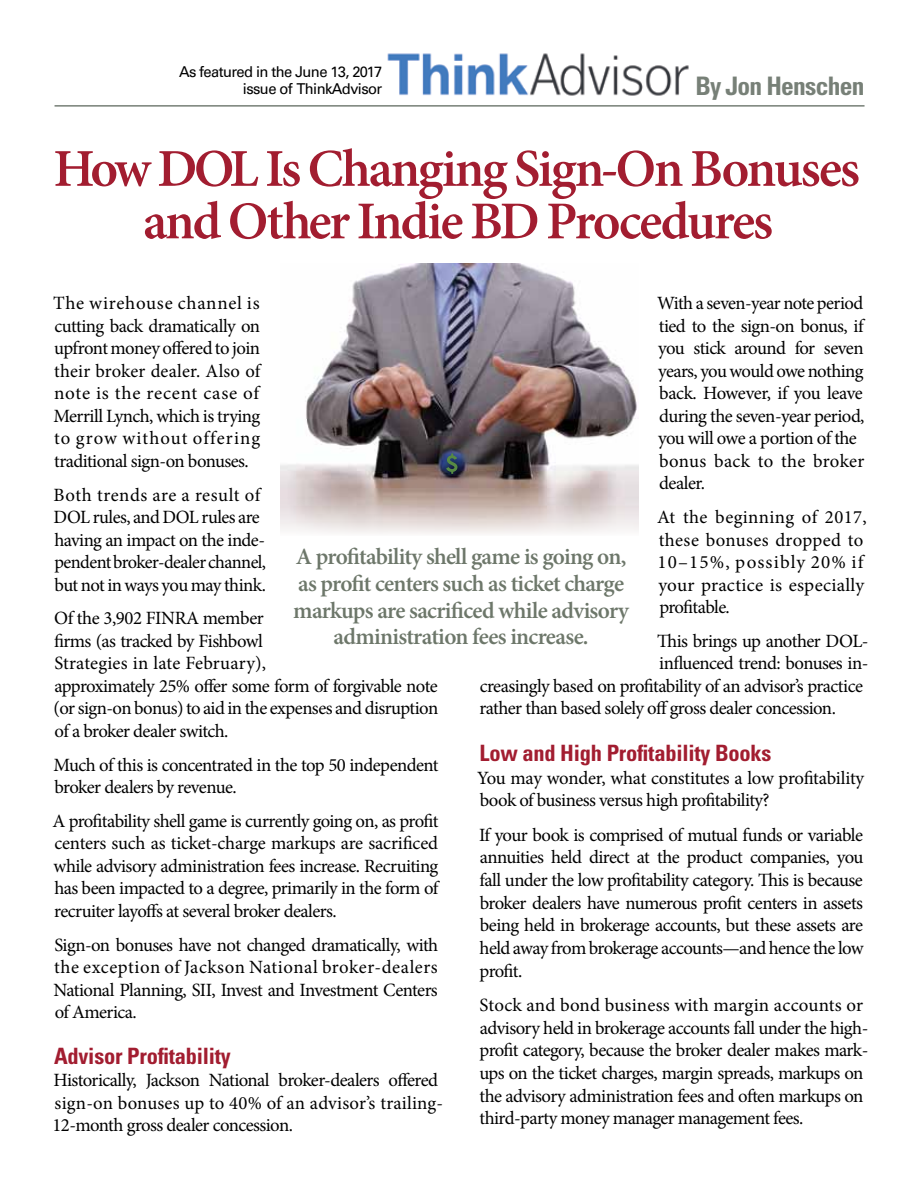
<style>
.page{position:relative;width:918px;height:1188px;background:#fff}
.page>*{position:absolute;margin:0;border:0;box-sizing:border-box;transform-origin:0 0}
.t1{font:600 53.25px/52.5px "Minion Pro";letter-spacing:-.045em;color:#a21d30;text-align:center}
.t2{font:700 condensed 25.5px "Univers";letter-spacing:-.03em;color:#778077}
.t3{font:600 23.25px/26.7px "Minion Pro";letter-spacing:-.03em;color:#6d776a;text-align:center}
.t4{font:700 condensed 22.5px "Univers";letter-spacing:-.01em;color:#a21d30}
.t5{font:18.75px/22.5px "Minion Pro";letter-spacing:-.03em;color:#000}
.t6{font:18.75px/22.5px "Minion Pro";letter-spacing:.015em;color:#000}
.t7{font:15px/16.8px "Univers LTW01 55 Roman";letter-spacing:-.04em;color:#000;text-align:right}
</style>
<div class="page">
<img style="left:281px;top:264px;width:357px;height:270px">
<hr style="left:55px;top:105px;width:810px;height:2px;background:#778077">
<img style="left:387px;top:53px;width:302px;height:43px">
<div style="left:441px;top:448px;width:27px;height:36px;background:#000;opacity:.75"></div>
<svg style="left:446px;top:453px;width:11px;height:21px"></svg>
<p class="t7" style="left:179px;top:63px;width:205px">As featured in the June 13, 2017 issue of ThinkAdvisor</p>
<h2 class="t2" style="left:695px;top:71px;width:171px">By Jon Henschen</h2>
<h1 class="t1" style="left:53px;top:142px;width:808px">How DOL Is Changing Sign-On Bonuses and Other Indie BD Procedures</h1>
<p class="t5" style="left:53px;top:292px;width:209px;text-align:justify">The wirehouse channel is cutting back dramatically on upfront money offered to join their broker dealer. Also of note is the recent case of Merrill Lynch, which is trying to grow without offering traditional sign-on bonuses.</p>
<p class="t5" style="left:54px;top:484px;width:214px">Both trends are a result of<br>DOL rules, and DOL rules are having an impact on the inde&shy;pendent broker-dealer channel, but not in ways you may think.</p>
<p class="t5" style="left:54px;top:607px;width:386px">Of the 3,902 FINRA member<br>firms (as tracked by Fishbowl<br>Strategies in late February),<br>approximately 25% offer some form of forgivable note (or sign-on bonus) to aid in the expenses and disruption of a broker dealer switch.</p>
<p class="t5" style="left:54px;top:754px;width:386px">Much of this is concentrated in the top 50 independent broker dealers by revenue.</p>
<p class="t5" style="left:52px;top:810px;width:388px;text-align:justify">A profitability shell game is currently going on, as profit centers such as ticket-charge markups are sacrificed while advisory administration fees increase. Recruiting has been impacted to a degree, primarily in the form of recruiter layoffs at several broker dealers.</p>
<p class="t5" style="left:54px;top:934px;width:386px;text-align:justify">Sign-on bonuses have not changed dramatically, with the exception of Jackson National broker-dealers National Planning, SII, Invest and Investment Centers of America.</p>
<p class="t4" style="left:54px;top:1042px;width:178px">Advisor Profitability</p>
<p class="t5" style="left:52px;top:1069px;width:392px">Historically, Jackson National broker-dealers offered sign-on bonuses up to 40% of an advisor’s trailing-<br>12-month gross dealer concession.</p>
<p class="t5" style="left:657px;top:292px;width:209px">With a seven-year note period tied to the sign-on bonus, if you stick around for seven years, you would owe nothing back. However, if you leave during the seven-year period, you will owe a portion of the bonus back to the broker dealer.</p>
<p class="t6" style="left:657px;top:506px;width:211px">At the beginning of 2017, these bonuses dropped to<br>10–15%, possibly 20% if your practice is especially profitable.</p>
<p class="t5" style="left:657px;top:630px;width:213px">This brings up another DOL-</p>
<p class="t5" style="left:659px;top:652px;width:211px">influenced trend: bonuses in-</p>
<p class="t5" style="left:480px;top:675px;width:385px">creasingly based on profitability of an advisor’s practice</p>
<p class="t5" style="left:480px;top:697px;width:358px">rather than based solely off gross dealer concession.</p>
<p class="t4" style="left:480px;top:739px;width:293px">Low and High Profitability Books</p>
<p class="t5" style="left:477px;top:766px;width:388px">You may wonder, what constitutes a low profitability book of business versus high profitability?</p>
<p class="t5" style="left:479px;top:824px;width:386px;text-align:justify">If your book is comprised of mutual funds or variable annuities held direct at the product companies, you fall under the low profitability category. This is because broker dealers have numerous profit centers in assets being held in brokerage accounts, but these assets are held away from brokerage accounts—and hence the low profit.</p>
<p class="t5" style="left:479px;top:994px;width:391px">Stock and bond business with margin accounts or advisory held in brokerage accounts fall under the high&shy;profit category, because the broker dealer makes mark&shy;ups on the ticket charges, margin spreads, markups on the advisory administration fees and often markups on third-party money manager management fees.</p>
<p class="t3" style="left:293px;top:543px;width:337px">A profitability shell game is going on, as profit centers such as ticket charge markups are sacrificed while advisory administration fees increase.</p>
</div>
